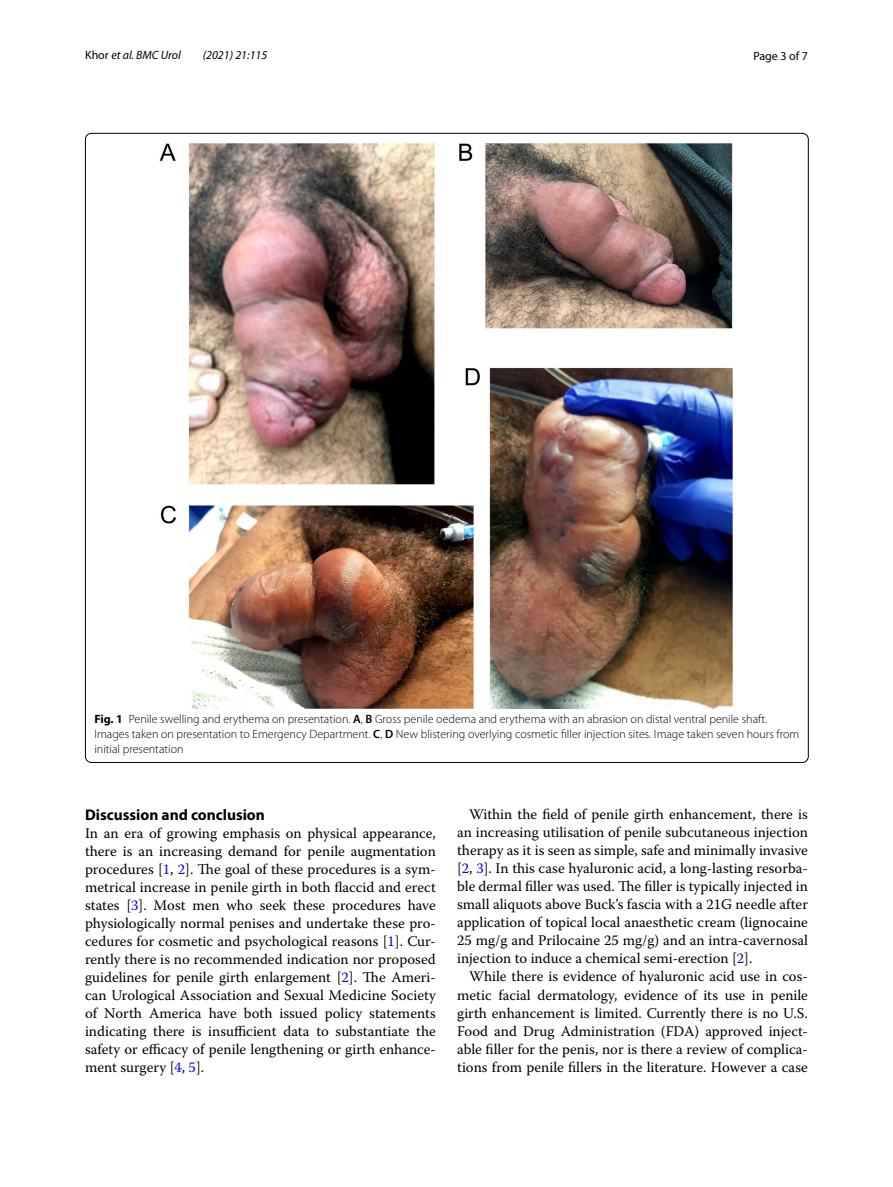
<style>
.page{position:relative;width:893px;height:1187px;background:#fff}
.page>*{position:absolute;margin:0;border:0;box-sizing:border-box;transform-origin:0 0}
.t1{font:700 15.45px "Myriad Pro";color:#000}
.t2{font:14.7px/18px "Warnock Pro";color:#000;text-align:justify}
.t3{font:300 12px/15px "Myriad Pro";color:#000}
.t4{font:italic 12px "Myriad Pro";color:#000}
.t5{font:12px "Myriad Pro";color:#000}
.s1{font-style:normal}
.s2{font-weight:700}
.s3{font-weight:600}
.s4{color:#00f}
</style>
<div class="page">
<img style="left:160px;top:142px;width:573px;height:566px">
<p class="t4" style="left:85px;top:48px;width:97px"><span class="s1">Khor</span> et al. BMC Urol</p>
<p class="t4" style="left:203px;top:48px;width:66px">(2021) 21:115</p>
<p class="t5" style="left:753px;top:48px;width:56px">Page 3 of 7</p>
<p class="t3" style="left:94px;top:712px;width:706px"><span class="s2">Fig. 1</span> Penile swelling and erythema on presentation. <span class="s3">A</span>, <span class="s3">B</span> Gross penile oedema and erythema with an abrasion on distal ventral penile shaft.<br>Images taken on presentation to Emergency Department. <span class="s3">C</span>, <span class="s3">D</span> New blistering overlying cosmetic filler injection sites. Image taken seven hours from initial presentation</p>
<p class="t1" style="left:85px;top:804px;width:181px">Discussion and conclusion</p>
<p class="t2" style="left:85px;top:824px;width:352px">In an era of growing emphasis on physical appearance, there is an increasing demand for penile augmentation procedures [<span class="s4">1</span>, <span class="s4">2</span>]. The goal of these procedures is a sym&shy;metrical increase in penile girth in both flaccid and erect states [<span class="s4">3</span>]. Most men who seek these procedures have physiologically normal penises and undertake these pro&shy;cedures for cosmetic and psychological reasons [<span class="s4">1</span>]. Cur&shy;rently there is no recommended indication nor proposed guidelines for penile girth enlargement [<span class="s4">2</span>]. The Ameri&shy;can Urological Association and Sexual Medicine Society of North America have both issued policy statements indicating there is insufficient data to substantiate the safety or efficacy of penile lengthening or girth enhance&shy;ment surgery [<span class="s4">4</span>, <span class="s4">5</span>].</p>
<p class="t2" style="left:457px;top:805px;width:352px;text-indent:12px">Within the field of penile girth enhancement, there is an increasing utilisation of penile subcutaneous injection therapy as it is seen as simple, safe and minimally invasive [<span class="s4">2</span>, <span class="s4">3</span>]. In this case hyaluronic acid, a long-lasting resorba&shy;ble dermal filler was used. The filler is typically injected in small aliquots above Buck’s fascia with a 21G needle after application of topical local anaesthetic cream (lignocaine 25 mg/g and Prilocaine 25 mg/g) and an intra-cavernosal injection to induce a chemical semi-erection [<span class="s4">2</span>].</p>
<p class="t2" style="left:457px;top:967px;width:352px;text-indent:12px">While there is evidence of hyaluronic acid use in cos&shy;metic facial dermatology, evidence of its use in penile girth enhancement is limited. Currently there is no U.S.<br>Food and Drug Administration (FDA) approved inject&shy;able filler for the penis, nor is there a review of complica&shy;tions from penile fillers in the literature. However a case</p>
</div>
